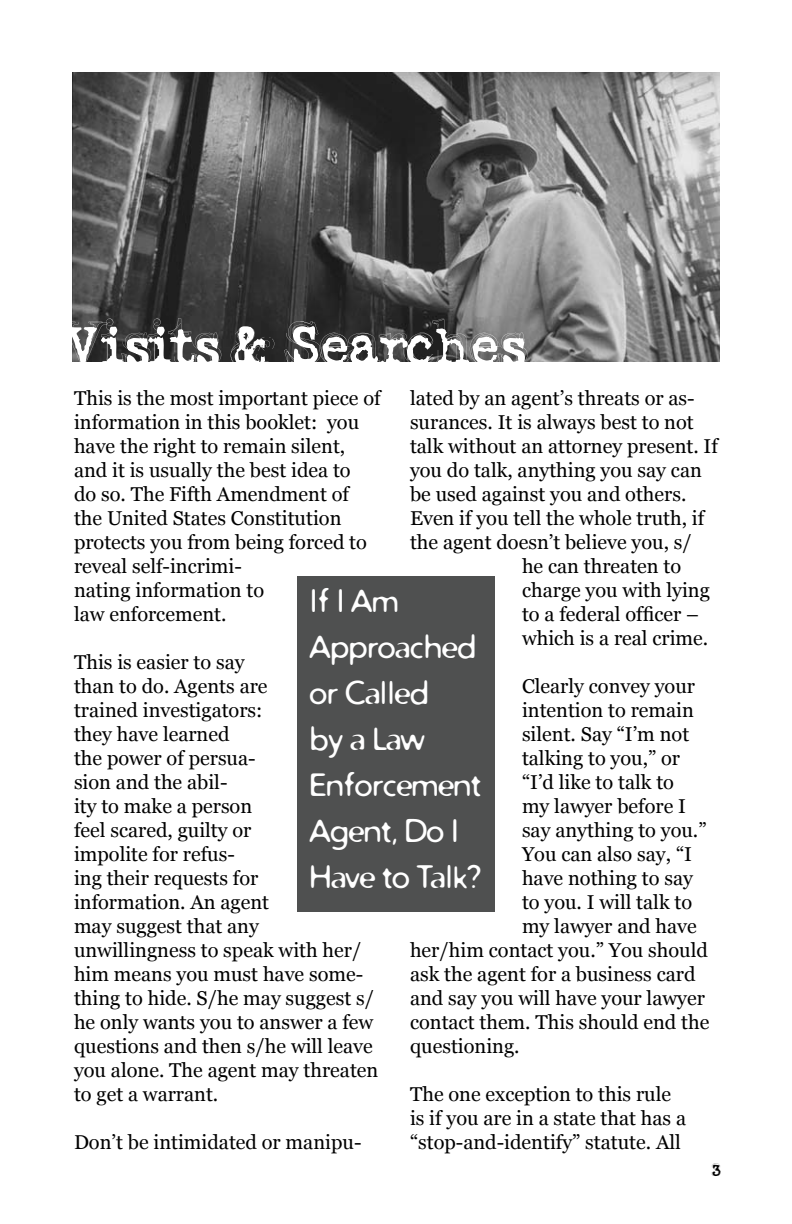
<style>
.page{position:relative;width:792px;height:1224px;background:#fff}
.page>*{position:absolute;margin:0;border:0;box-sizing:border-box;transform-origin:0 0}
.t1{font:54px "Fluoxetine";letter-spacing:-.08em;color:#fff}
.t2{font:32px/46px "Distro";color:#fff}
.t3{font:20px/24px "Georgia";color:#000}
.t4{font:16px "Fluoxetine";color:#000}
</style>
<div class="page">
<div style="left:297px;top:576px;width:198px;height:336px;background:#4f5050"></div>
<img style="left:72px;top:72px;width:648px;height:290px">
<h1 class="t1" style="left:60px;top:308px;width:470px">Visits &amp; Searches</h1>
<p class="t3" style="left:74px;top:386px;width:308px">This is the most important piece of information in this booklet: you have the right to remain silent, and it is usually the best idea to<br>do so. The Fifth Amendment of the United States Constitution protects you from being forced to reveal self-incrimi-<br>nating information to<br>law enforcement.</p>
<p class="t3" style="left:74px;top:650px;width:306px">This is easier to say<br>than to do. Agents are<br>trained investigators:<br>they have learned<br>the power of persua-<br>sion and the abil-<br>ity to make a person<br>feel scared, guilty or<br>impolite for refus-<br>ing their requests for<br>information. An agent<br>may suggest that any unwillingness to speak with her/ him means you must have some&shy;thing to hide. S/he may suggest s/ he only wants you to answer a few questions and then s/he will leave you alone. The agent may threaten to get a warrant.</p>
<p class="t3" style="left:74px;top:1130px;width:289px">Don’t be intimidated or manipu-</p>
<p class="t3" style="left:410px;top:386px;width:286px">lated by an agent’s threats or as-</p>
<p class="t3" style="left:410px;top:410px;width:285px">surances. It is always best to not</p>
<p class="t3" style="left:410px;top:434px;width:309px">talk without an attorney present. If</p>
<p class="t3" style="left:410px;top:458px;width:293px">you do talk, anything you say can</p>
<p class="t3" style="left:410px;top:482px;width:278px">be used against you and others.</p>
<p class="t3" style="left:410px;top:506px;width:296px">Even if you tell the whole truth, if</p>
<p class="t3" style="left:410px;top:530px;width:283px">the agent doesn’t believe you, s/</p>
<p class="t3" style="left:522px;top:554px;width:161px">he can threaten to</p>
<p class="t3" style="left:522px;top:578px;width:189px">charge you with lying</p>
<p class="t3" style="left:522px;top:602px;width:179px">to a federal officer –</p>
<p class="t3" style="left:522px;top:626px;width:188px">which is a real crime.</p>
<p class="t3" style="left:522px;top:674px;width:175px">Clearly convey your</p>
<p class="t3" style="left:522px;top:698px;width:173px">intention to remain</p>
<p class="t3" style="left:522px;top:722px;width:169px">silent. Say “I’m not</p>
<p class="t3" style="left:522px;top:746px;width:160px">talking to you,” or</p>
<p class="t3" style="left:522px;top:770px;width:154px">“I’d like to talk to</p>
<p class="t3" style="left:522px;top:794px;width:165px">my lawyer before I</p>
<p class="t3" style="left:522px;top:818px;width:186px">say anything to you.”</p>
<p class="t3" style="left:522px;top:842px;width:172px">You can also say, “I</p>
<p class="t3" style="left:522px;top:866px;width:173px">have nothing to say</p>
<p class="t3" style="left:522px;top:890px;width:172px">to you. I will talk to</p>
<p class="t3" style="left:522px;top:914px;width:176px">my lawyer and have</p>
<p class="t3" style="left:410px;top:938px;width:299px">her/him contact you.” You should</p>
<p class="t3" style="left:410px;top:962px;width:287px">ask the agent for a business card</p>
<p class="t3" style="left:410px;top:986px;width:296px">and say you will have your lawyer</p>
<p class="t3" style="left:410px;top:1010px;width:301px">contact them. This should end the</p>
<p class="t3" style="left:410px;top:1034px;width:111px">questioning.</p>
<p class="t3" style="left:410px;top:1082px;width:278px">The one exception to this rule is if you are in a state that has a “stop-and-identify” statute. All</p>
<h2 class="t2" style="left:310px;top:577px;width:174px">If I Am<br>Approached or Called<br>by a Law<br>Enforcement<br>Agent, Do I<br>Have to Talk?</h2>
<p class="t4" style="left:711px;top:1159px;width:12px">3</p>
</div>
